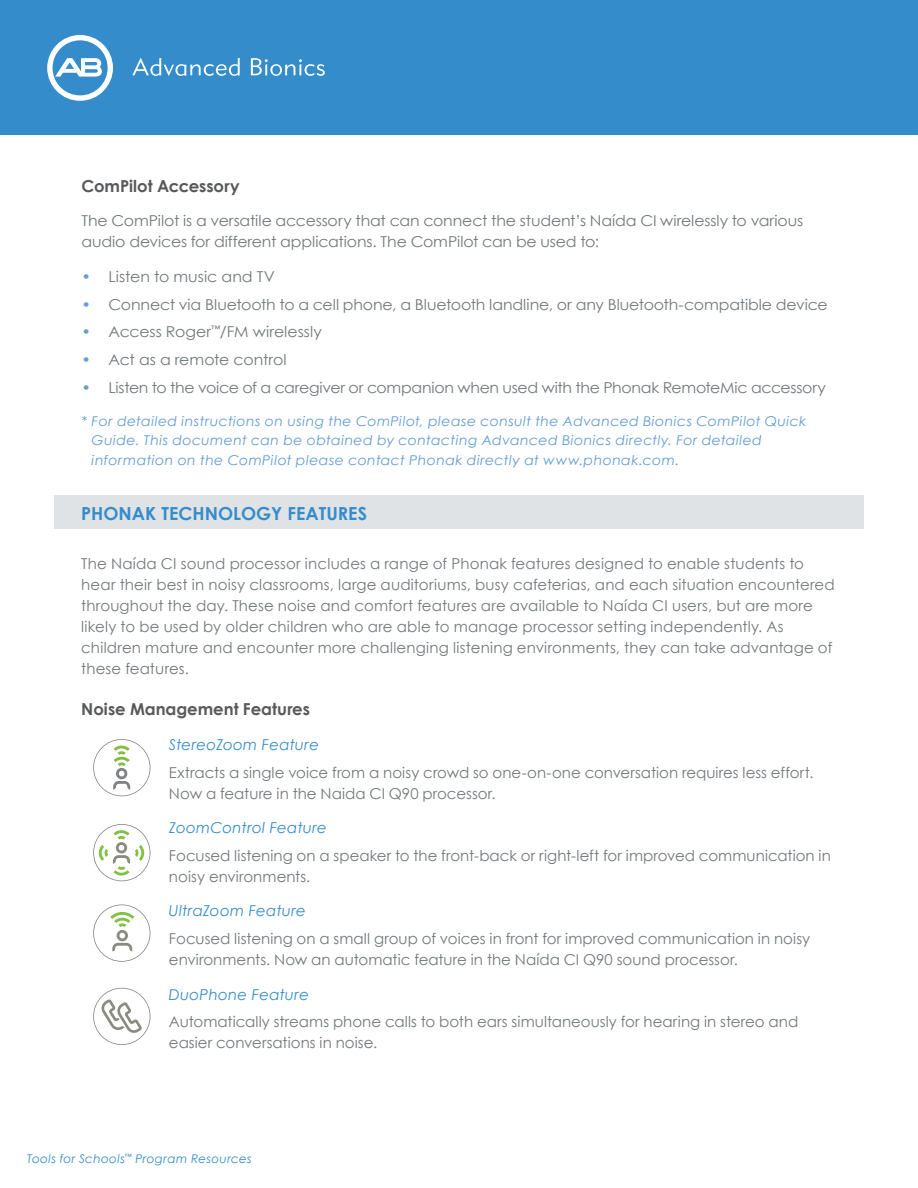
<style>
.page{position:relative;width:918px;height:1188px;background:#fff}
.page>*{position:absolute;margin:0;border:0;box-sizing:border-box;transform-origin:0 0}
.t1{font:700 18px "Century Gothic";color:#358ccb}
.t2{font:700 16.5px "Century Gothic";letter-spacing:-.005em;color:#58595b}
.t3{font:15px/21px "Century Gothic";color:#72787c}
.t4{font:15px/21px "Century Gothic";color:#72787c;scale:1.05 1}
.t5{font:15px "Century Gothic";letter-spacing:-.02em;color:#72787c;scale:1.05 1}
.t6{font:italic 15px "Century Gothic";letter-spacing:.015em;color:#358ccb}
.t7{font:italic 13.5px/19.5px "Century Gothic";letter-spacing:.025em;color:#649dd4;scale:1.05 1}
.t8{font:italic 12px "Century Gothic";letter-spacing:.03em;color:#358ccb}
.s1{color:#649dd4}
</style>
<div class="page">
<div style="left:0;top:0;width:918px;height:135px;background:#358ccb"></div>
<svg style="left:47px;top:35px;width:66px;height:66px"></svg>
<svg style="left:132px;top:58px;width:108px;height:18px;background:#63a6d6"></svg>
<svg style="left:251px;top:58px;width:74px;height:18px"></svg>
<div style="left:54px;top:496px;width:810px;height:33px;background:#e0e3e6"></div>
<svg style="left:93px;top:739px;width:57px;height:57px"></svg>
<svg style="left:93px;top:824px;width:57px;height:57px"></svg>
<svg style="left:93px;top:904px;width:57px;height:58px"></svg>
<svg style="left:93px;top:988px;width:57px;height:57px"></svg>
<p class="t2" style="left:81px;top:175px;width:160px">ComPilot Accessory</p>
<p class="t4" style="left:81px;top:210px;width:689px">The ComPilot is a versatile accessory that can connect the student’s Naída CI wirelessly to various audio devices for different applications. The ComPilot can be used to:</p>
<p class="t4" style="left:81px;top:266px;width:186px"><span class="s1">•</span> Listen to music and TV</p>
<p class="t4" style="left:81px;top:293px;width:712px"><span class="s1">•</span> Connect via Bluetooth to a cell phone, a Bluetooth landline, or any Bluetooth-compatible device</p>
<p class="t4" style="left:81px;top:321px;width:231px"><span class="s1">•</span> Access Roger<sup>™</sup>/FM wirelessly</p>
<p class="t4" style="left:81px;top:349px;width:197px"><span class="s1">•</span> Act as a remote control</p>
<p class="t5" style="left:81px;top:378px;width:711px"><span class="s1">•</span> Listen to the voice of a caregiver or companion when used with the Phonak RemoteMic accessory</p>
<p class="t7" style="left:92px;top:411px;width:682px;text-indent:-10px">* For detailed instructions on using the ComPilot, please consult the Advanced Bionics ComPilot Quick<br>Guide. This document can be obtained by contacting Advanced Bionics directly. For detailed information on the ComPilot please contact Phonak directly at www.phonak.com.</p>
<p class="t1" style="left:81px;top:502px;width:287px">PHONAK TECHNOLOGY FEATURES</p>
<p class="t3" style="left:81px;top:553px;width:755px">The Naída CI sound processor includes a range of Phonak features designed to enable students to hear their best in noisy classrooms, large auditoriums, busy cafeterias, and each situation encountered throughout the day. These noise and comfort features are available to Naída CI users, but are more likely to be used by older children who are able to manage processor setting independently. As children mature and encounter more challenging listening environments, they can take advantage of these features.</p>
<p class="t2" style="left:81px;top:699px;width:230px">Noise Management Features</p>
<p class="t6" style="left:169px;top:735px;width:152px">StereoZoom Feature</p>
<p class="t3" style="left:169px;top:762px;width:646px">Extracts a single voice from a noisy crowd so one-on-one conversation requires less effort.<br>Now a feature in the Naida CI Q90 processor.</p>
<p class="t6" style="left:169px;top:819px;width:160px">ZoomControl Feature</p>
<p class="t3" style="left:169px;top:845px;width:664px">Focused listening on a speaker to the front-back or right-left for improved communication in noisy environments.</p>
<p class="t6" style="left:169px;top:902px;width:138px">UltraZoom Feature</p>
<p class="t3" style="left:169px;top:928px;width:643px">Focused listening on a small group of voices in front for improved communication in noisy environments. Now an automatic feature in the Naída CI Q90 sound processor.</p>
<p class="t6" style="left:169px;top:985px;width:142px">DuoPhone Feature</p>
<p class="t3" style="left:169px;top:1011px;width:631px">Automatically streams phone calls to both ears simultaneously for hearing in stereo and easier conversations in noise.</p>
<p class="t8" style="left:27px;top:1151px;width:226px">Tools for Schools<sup>™</sup> Program Resources</p>
</div>
